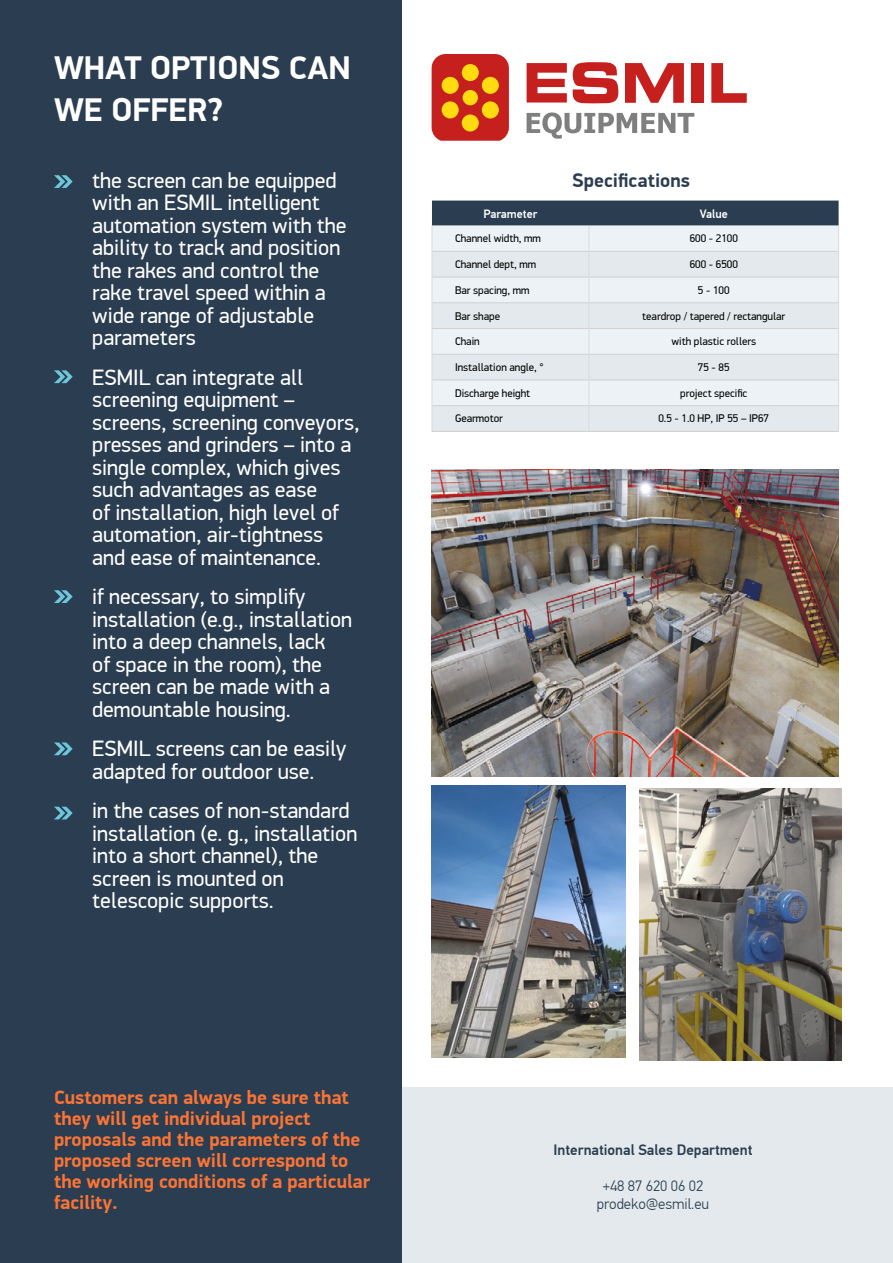
<style>
.page{position:relative;width:893px;height:1263px;background:#fff}
.page>*{position:absolute;margin:0;border:0;box-sizing:border-box;transform-origin:0 0}
.t1{font:700 33px/42px "PF Din Display Pro";color:#fff}
.t2{font:21px/22.5px "PF Din Display Pro";color:#fff}
.t3{font:700 19.5px/21px "PF Din Display Pro";color:#fc7435}
.t4{font:700 19.5px "PF Din Display Pro";color:#2b3d50}
.t5{font:500 15px "PF Din Text Pro";color:#2b3d50}
.t6{font:300 15px/18px "PF Din Text Pro";color:#2b3d50;text-align:center}
.t7{font:500 12px "PF Din Text Pro";color:#fff}
.t8{font:10.5px "PF Din Display Pro";color:#000}
</style>
<div class="page">
<div style="left:0;top:1087px;width:893px;height:176px;background:#e3e9ec"></div>
<div style="left:0;top:0;width:401px;height:1263px;background:#2b3d50"></div>
<img style="left:639px;top:789px;width:203px;height:272px">
<img style="left:432px;top:469px;width:407px;height:307px">
<svg style="left:54px;top:175px;width:19px;height:13px"></svg>
<svg style="left:54px;top:370px;width:19px;height:13px"></svg>
<svg style="left:54px;top:590px;width:19px;height:13px"></svg>
<svg style="left:54px;top:742px;width:19px;height:13px"></svg>
<svg style="left:54px;top:807px;width:19px;height:12px"></svg>
<hr style="left:432px;top:431px;width:157px;height:1px;background:#d0d0d0">
<hr style="left:589px;top:431px;width:250px;height:1px;background:#d0d0d0">
<svg style="left:432px;top:201px;width:407px;height:230px;background:#d2d9de"></svg>
<img style="left:432px;top:785px;width:193px;height:272px">
<svg style="left:432px;top:54px;width:77px;height:87px;background:#c72825"></svg>
<div style="left:462px;top:114px;width:17px;height:18px;background:#ffdb10;border-radius:50%"></div>
<div style="left:463px;top:90px;width:15px;height:15px;background:#ffdb10;border-radius:50%"></div>
<div style="left:462px;top:64px;width:17px;height:17px;background:#ffdb10;border-radius:50%"></div>
<div style="left:442px;top:77px;width:17px;height:17px;background:#ffdb10;border-radius:50%"></div>
<div style="left:482px;top:77px;width:17px;height:17px;background:#ffdb10;border-radius:50%"></div>
<div style="left:442px;top:101px;width:17px;height:17px;background:#ffdb10;border-radius:50%"></div>
<div style="left:482px;top:101px;width:17px;height:17px;background:#ffdb10;border-radius:50%"></div>
<div style="left:692px;top:63px;width:11px;height:40px;background:#c51f1e"></div>
<svg style="left:711px;top:63px;width:36px;height:40px"></svg>
<svg style="left:625px;top:63px;width:59px;height:40px"></svg>
<svg style="left:527px;top:62px;width:91px;height:42px"></svg>
<svg style="left:527px;top:112px;width:167px;height:27px"></svg>
<h1 class="t1" style="left:54px;top:47px;width:298px">WHAT OPTIONS CAN<br>WE OFFER?</h1>
<p class="t2" style="left:92px;top:169px;width:256px">the screen can be equipped with an ESMIL intelligent automation system with the ability to track and position the rakes and control the rake travel speed within a wide range of adjustable parameters</p>
<p class="t2" style="left:92px;top:366px;width:269px">ESMIL can integratе all screening equipment – screens, screening conveyors, presses and grinders – into a single complex, which gives such advantages as ease<br>of installation, high level of automation, air-tightness and ease of maintenance.</p>
<p class="t2" style="left:92px;top:585px;width:261px">if necessary, to simplify installation (e.g., installation into a deep channels, lack<br>of space in the room), the screen can be made with a demountable housing.</p>
<p class="t2" style="left:92px;top:737px;width:256px">ESMIL screens can be easily adapted for outdoor use.</p>
<p class="t2" style="left:92px;top:799px;width:267px">in the cases of non-standard installation (e. g., installation into a short channel), the screen is mounted on telescopic supports.</p>
<p class="t3" style="left:54px;top:1087px;width:318px">Customers can always be sure that they will get individual project proposals and the parameters of the proposed screen will correspond to the working conditions of a particular facility.</p>
<p class="t4" style="left:572px;top:168px;width:119px">Specifications</p>
<p class="t7" style="left:483px;top:206px;width:56px">Parameter</p>
<p class="t7" style="left:700px;top:206px;width:30px">Value</p>
<p class="t8" style="left:455px;top:232px;width:87px">Channel width, mm</p>
<p class="t8" style="left:690px;top:232px;width:50px">600 - 2100</p>
<p class="t8" style="left:455px;top:258px;width:83px">Channel dept, mm</p>
<p class="t8" style="left:690px;top:258px;width:50px">600 - 6500</p>
<p class="t8" style="left:455px;top:284px;width:76px">Bar spacing, mm</p>
<p class="t8" style="left:698px;top:284px;width:33px">5 - 100</p>
<p class="t8" style="left:455px;top:309px;width:47px">Bar shape</p>
<p class="t8" style="left:642px;top:309px;width:144px">teardrop / tapered / rectangular</p>
<p class="t8" style="left:455px;top:335px;width:26px">Chain</p>
<p class="t8" style="left:671px;top:335px;width:86px">with plastic rollers</p>
<p class="t8" style="left:455px;top:361px;width:90px">Installation angle, °</p>
<p class="t8" style="left:698px;top:361px;width:33px">75 - 85</p>
<p class="t8" style="left:455px;top:387px;width:77px">Discharge height</p>
<p class="t8" style="left:680px;top:387px;width:69px">project specific</p>
<p class="t8" style="left:455px;top:412px;width:49px">Gearmotor</p>
<p class="t8" style="left:658px;top:412px;width:112px">0.5 - 1.0 HP, IP 55 – IP67</p>
<p class="t5" style="left:554px;top:1141px;width:200px">International Sales Department</p>
<p class="t6" style="left:597px;top:1177px;width:114px">+48 87 620 06 02 prodeko@esmil.eu</p>
</div>
